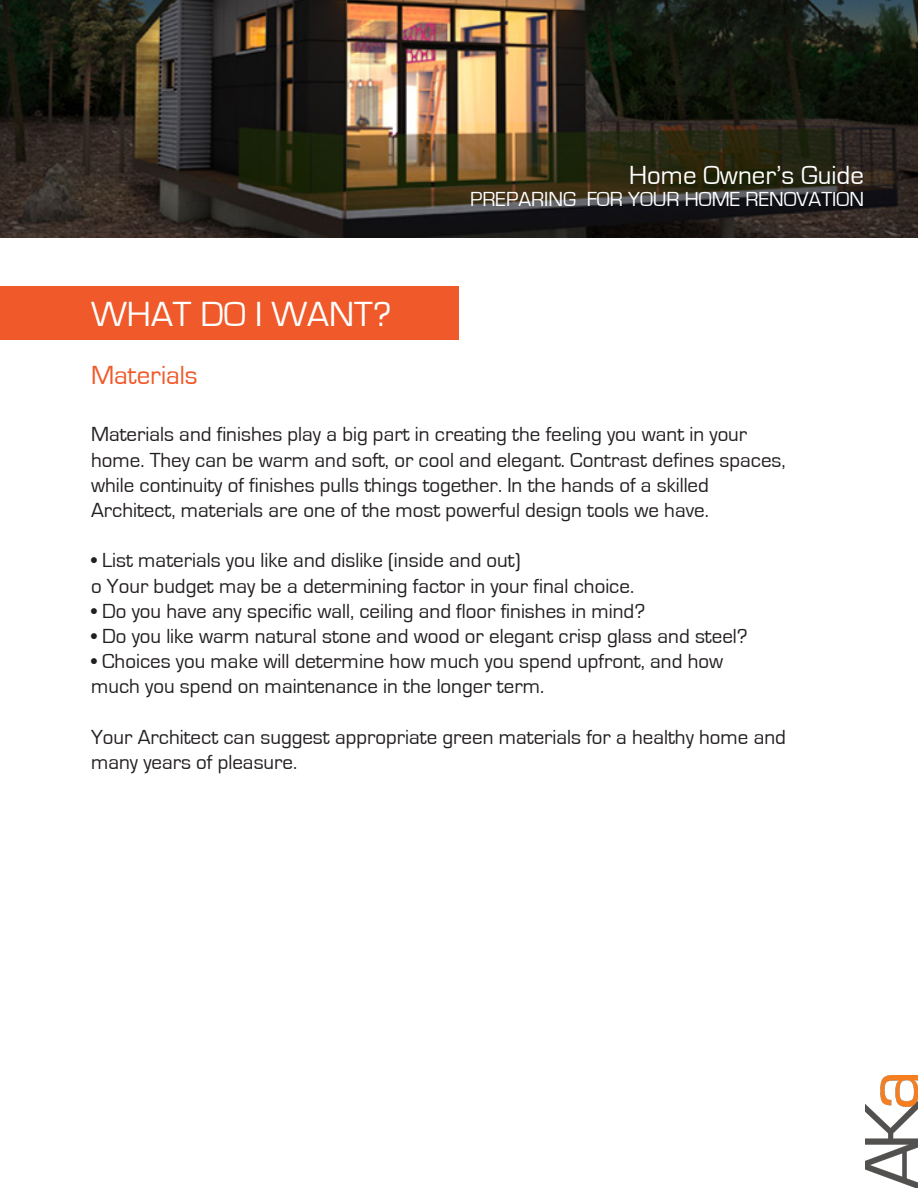
<style>
.page{position:relative;width:918px;height:1188px;background:#fff}
.page>*{position:absolute;margin:0;border:0;box-sizing:border-box;transform-origin:0 0}
.t1{font:36px "Eurostile";color:#fff}
.t2{font:27px "Eurostile";color:#fff}
.t3{font:27px "Eurostile";color:#f05929}
.t4{font:21px "Eurostile";color:#231f20}
.t5{font:21px "Eurostile";color:#fff}
</style>
<div class="page">
<div style="left:0;top:286px;width:459px;height:54px;background:#f05929"></div>
<img style="left:0;top:0;width:918px;height:238px">
<img style="left:865px;top:1075px;width:53px;height:113px">
<p class="t1" style="left:91px;top:295px;width:302px">WHAT DO I WANT?</p>
<p class="t3" style="left:91px;top:360px;width:108px">Materials</p>
<p class="t2" style="left:629px;top:160px;width:236px">Home Owner’s Guide</p>
<p class="t5" style="left:470px;top:188px;width:395px">PREPARING FOR YOUR HOME RENOVATION</p>
<p class="t4" style="left:91px;top:423px;width:658px">Materials and finishes play a big part in creating the feeling you want in your</p>
<p class="t4" style="left:91px;top:448px;width:696px">home. They can be warm and soft, or cool and elegant. Contrast defines spaces,</p>
<p class="t4" style="left:91px;top:474px;width:619px">while continuity of finishes pulls things together. In the hands of a skilled</p>
<p class="t4" style="left:91px;top:499px;width:619px">Architect, materials are one of the most powerful design tools we have.</p>
<p class="t4" style="left:91px;top:549px;width:431px">• List materials you like and dislike (inside and out)</p>
<p class="t4" style="left:91px;top:574px;width:545px">o Your budget may be a determining factor in your final choice.</p>
<p class="t4" style="left:91px;top:600px;width:556px">• Do you have any specific wall, ceiling and floor finishes in mind?</p>
<p class="t4" style="left:91px;top:625px;width:658px">• Do you like warm natural stone and wood or elegant crisp glass and steel?</p>
<p class="t4" style="left:91px;top:650px;width:634px">• Choices you make will determine how much you spend upfront, and how</p>
<p class="t4" style="left:91px;top:675px;width:455px">much you spend on maintenance in the longer term.</p>
<p class="t4" style="left:91px;top:726px;width:696px">Your Architect can suggest appropriate green materials for a healthy home and</p>
<p class="t4" style="left:91px;top:751px;width:208px">many years of pleasure.</p>
</div>
